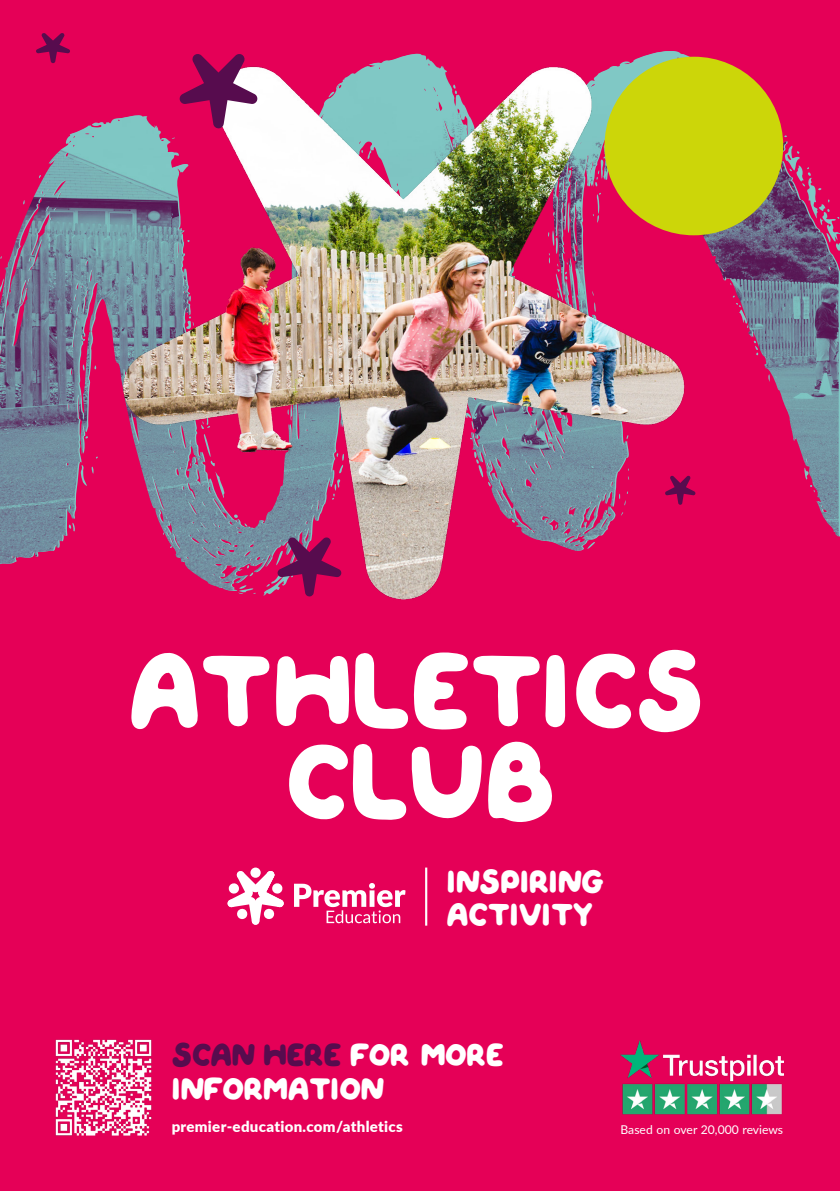
<style>
.page{position:relative;width:840px;height:1191px;background:#fff}
.page>*{position:absolute;margin:0;border:0;box-sizing:border-box;transform-origin:0 0}
.t1{font:106.6px/90.8px "QUIRKYSPRING Regular";color:#fff;text-align:center}
.t2{font:32.6px/32.4px "QUIRKYSPRING Regular";color:#fff}
.t3{font:32px/33.8px "QUIRKYSPRING Regular";color:#fff}
.t4{font:900 15px "Lato";letter-spacing:.02em;color:#fff}
.t5{font:12.2px "Lato";color:#fff}
.s1{color:#570c4e}
</style>
<div class="page">
<div style="left:0;top:0;width:839px;height:1191px;background:#e50057"></div>
<svg style="left:774px;top:50px;width:65px;height:541px;background:#a64377"></svg>
<svg style="left:784px;top:145px;width:55px;height:113px;background:#a9306d"></svg>
<svg style="left:803px;top:465px;width:11px;height:27px"></svg>
<img style="left:0;top:0;width:774px;height:608px">
<svg style="left:250px;top:867px;width:10px;height:10px"></svg>
<svg style="left:227px;top:870px;width:57px;height:55px"></svg>
<svg style="left:294px;top:883px;width:111px;height:40px"></svg>
<hr style="left:425px;top:867px;width:2px;height:58px;background:#fff">
<img style="left:52px;top:1035px;width:103px;height:104px">
<svg style="left:664px;top:475px;width:31px;height:30px"></svg>
<svg style="left:263px;top:537px;width:78px;height:60px;background:#a41d61"></svg>
<svg style="left:776px;top:95px;width:32px;height:42px"></svg>
<svg style="left:179px;top:53px;width:78px;height:76px"></svg>
<svg style="left:36px;top:33px;width:34px;height:30px"></svg>
<div style="left:604px;top:57px;width:178px;height:178px;background:#ccd609;border-radius:50%"></div>
<img style="left:620px;top:1040px;width:162px;height:79px">
<h1 class="t1" style="left:129px;top:657px;width:575px">ATHLETICS<br>CLUB</h1>
<h2 class="t2" style="left:446px;top:869px;width:158px">INSPIRING<br>ACTIVITY</h2>
<h3 class="t3" style="left:171px;top:1041px;width:333px"><span class="s1">SCAN HERE</span> FOR MORE<br>INFORMATION</h3>
<p class="t4" style="left:171px;top:1117px;width:232px">premier-education.com/athletics</p>
<p class="t5" style="left:620px;top:1122px;width:164px">Based on over 20,000 reviews</p>
</div>
